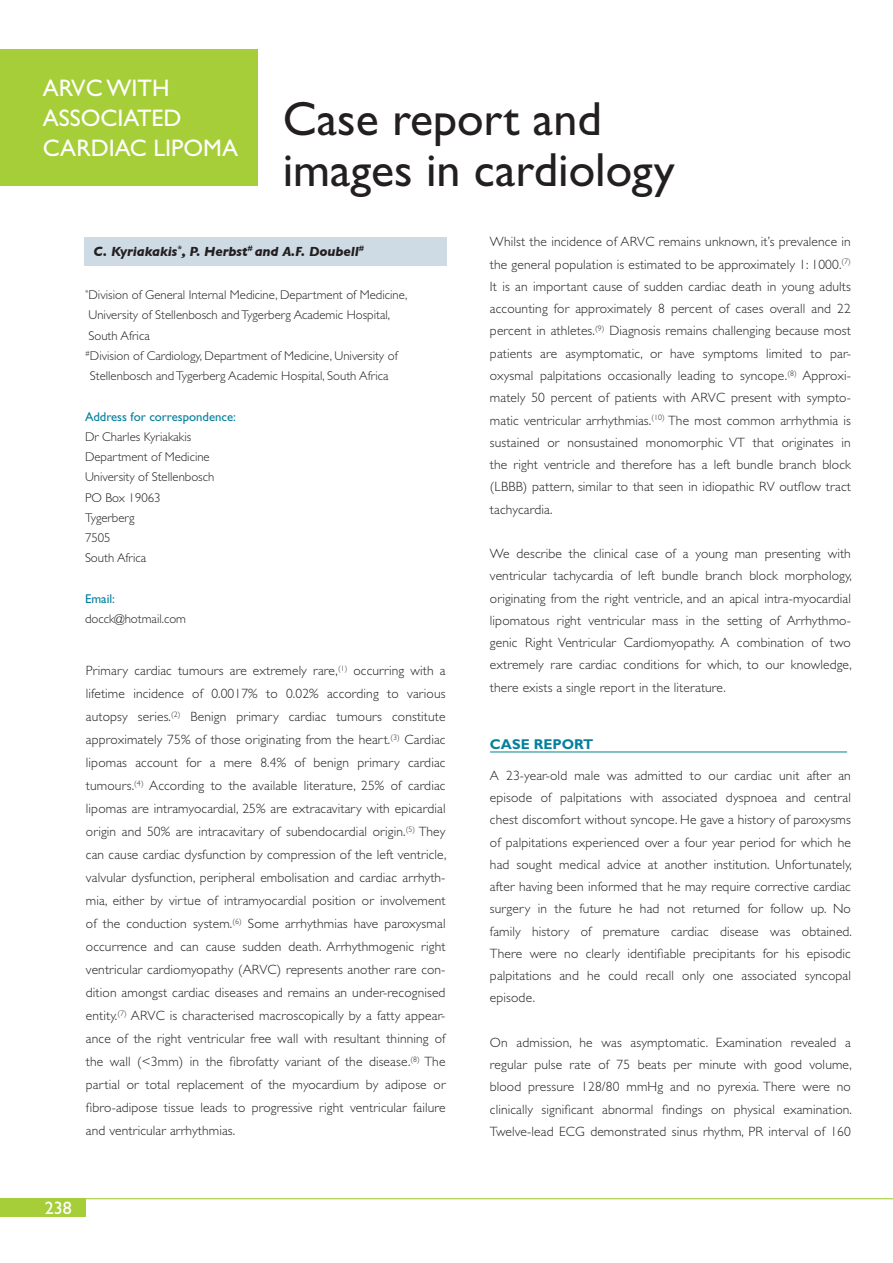
<style>
.page{position:relative;width:893px;height:1263px;background:#fff}
.page>*{position:absolute;margin:0;border:0;box-sizing:border-box;transform-origin:0 0}
.t1{font:48px/51px "Gill Sans Std";color:#231f20}
.t2{font:24px/30px "Gill Sans Std";color:#fff}
.t3{font:18px "Gill Sans Std";color:#fff}
.t4{font:700 14.25px "Gill Sans Std";color:#06809e}
.t5{font:300 13.5px/22.2px "Gill Sans Std";letter-spacing:.01em;color:#231f20;text-align:justify}
.t6{font:italic 700 13.5px "Gill Sans";letter-spacing:-.01em;color:#231f20}
.t7{font:300 12.75px/20.2px "Gill Sans Std";color:#231f20}
.t8{font:12.75px "Gill Sans Std";color:#06809e}
</style>
<div class="page">
<div style="left:0;top:1198px;width:85px;height:19px;background:#a6ce39"></div>
<hr style="left:85px;top:1198px;width:808px;height:1px;background:#a6ce39">
<div style="left:0;top:49px;width:257px;height:137px;background:#a6ce39"></div>
<div style="left:85px;top:237px;width:362px;height:29px;background:#cedbe4"></div>
<hr style="left:490px;top:752px;width:357px;height:1px;background:#06809e">
<h2 class="t2" style="left:43px;top:75px;width:197px">ARVC WITH<br>ASSOCIATED<br>CARDIAC LIPOMA</h2>
<h1 class="t1" style="left:283px;top:98px;width:393px">Case report and images in cardiology</h1>
<p class="t6" style="left:94px;top:244px;width:272px">C. Kyriakakis<sup>*</sup>, P. Herbst<sup>#</sup> and A.F. Doubell<sup>#</sup></p>
<p class="t7" style="left:85px;top:286px;width:324px"><sup>*</sup> Division of General Internal Medicine, Department of Medicine,</p>
<p class="t7" style="left:88px;top:306px;width:303px">University of Stellenbosch and Tygerberg Academic Hospital,</p>
<p class="t7" style="left:88px;top:326px;width:63px">South Africa</p>
<p class="t7" style="left:85px;top:347px;width:314px"><sup>#</sup> Division of Cardiology, Department of Medicine, University of</p>
<p class="t7" style="left:90px;top:367px;width:300px">Stellenbosch and Tygerberg Academic Hospital, South Africa</p>
<p class="t8" style="left:85px;top:411px;width:152px">Address for correspondence:</p>
<p class="t7" style="left:85px;top:428px;width:131px">Dr Charles Kyriakakis<br>Department of Medicine<br>University of Stellenbosch<br>PO Box 19063<br>Tygerberg<br>7505<br>South Africa</p>
<p class="t8" style="left:85px;top:594px;width:32px">Email:</p>
<p class="t7" style="left:85px;top:610px;width:103px">docck@hotmail.com</p>
<p class="t5" style="left:86px;top:661px;width:362px;line-height:23px">Primary cardiac tumours are extremely rare,<sup>(1)</sup> occurring with a lifetime incidence of 0.0017% to 0.02% according to various autopsy series.<sup>(2)</sup> Benign primary cardiac tumours constitute approximately 75% of those originating from the heart.<sup>(3)</sup> Cardiac lipomas account for a mere 8.4% of benign primary cardiac tumours.<sup>(4)</sup> According to the available literature, 25% of cardiac lipomas are intramyocardial, 25% are extracavitary with epicardial origin and 50% are intracavitary of subendocardial origin.<sup>(5)</sup> They can cause cardiac dysfunction by compression of the left ventricle, valvular dysfunction, peripheral embolisation and cardiac arrhyth&shy;mia, either by virtue of intramyocardial position or involvement of the conduction system.<sup>(6)</sup> Some arrhythmias have paroxysmal occurrence and can cause sudden death. Arrhythmogenic right ventricular cardiomyopathy (ARVC) represents another rare con&shy;dition amongst cardiac diseases and remains an under-recognised entity.<sup>(7)</sup> ARVC is characterised macroscopically by a fatty appear&shy;ance of the right ventricular free wall with resultant thinning of the wall (&lt;3mm) in the fibrofatty variant of the disease.<sup>(8)</sup> The partial or total replacement of the myocardium by adipose or fibro-adipose tissue leads to progressive right ventricular failure and ventricular arrhythmias.</p>
<h3 class="t3" style="left:45px;top:1201px;width:29px">238</h3>
<p class="t5" style="left:490px;top:232px;width:362px">Whilst the incidence of ARVC remains unknown, it’s prevalence in the general population is estimated to be approximately 1: 1000.<sup>(7)<br></sup>It is an important cause of sudden cardiac death in young adults accounting for approximately 8 percent of cases overall and 22 percent in athletes.<sup>(9)</sup> Diagnosis remains challenging because most patients are asymptomatic, or have symptoms limited to par&shy;oxysmal palpitations occasionally leading to syncope.<sup>(8)</sup> Approxi&shy;mately 50 percent of patients with ARVC present with sympto&shy;matic ventricular arrhythmias.<sup>(10)</sup> The most common arrhythmia is sustained or nonsustained monomorphic VT that originates in the right ventricle and therefore has a left bundle branch block (LBBB) pattern, similar to that seen in idiopathic RV outflow tract tachycardia.</p>
<p class="t5" style="left:490px;top:544px;width:363px">We describe the clinical case of a young man presenting with ventricular tachycardia of left bundle branch block morphology, originating from the right ventricle, and an apical intra-myocardial lipomatous right ventricular mass in the setting of Arrhythmo&shy;genic Right Ventricular Cardiomyopathy. A combination of two extremely rare cardiac conditions for which, to our knowledge, there exists a single report in the literature.</p>
<p class="t4" style="left:490px;top:739px;width:105px">CASE REPORT</p>
<p class="t5" style="left:490px;top:765px;width:363px">A 23-year-old male was admitted to our cardiac unit after an episode of palpitations with associated dyspnoea and central chest discomfort without syncope. He gave a history of paroxysms of palpitations experienced over a four year period for which he had sought medical advice at another institution. Unfortunately, after having been informed that he may require corrective cardiac surgery in the future he had not returned for follow up. No family history of premature cardiac disease was obtained.<br>There were no clearly identifiable precipitants for his episodic palpitations and he could recall only one associated syncopal episode.</p>
<p class="t5" style="left:490px;top:1033px;width:363px">On admission, he was asymptomatic. Examination revealed a regular pulse rate of 75 beats per minute with good volume, blood pressure 128/80 mmHg and no pyrexia. There were no clinically significant abnormal findings on physical examination.<br>Twelve-lead ECG demonstrated sinus rhythm, PR interval of 160</p>
</div>
